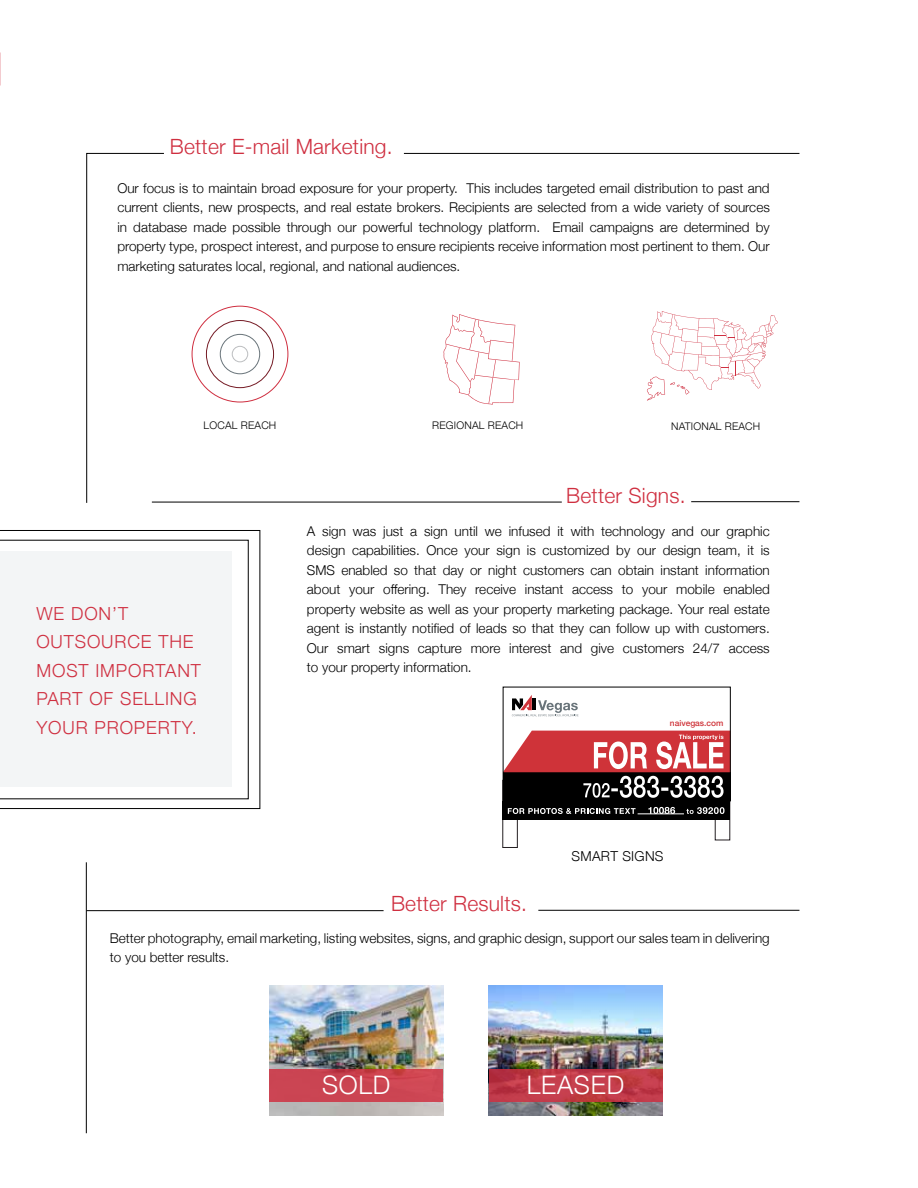
<style>
.page{position:relative;width:918px;height:1188px;background:#fff}
.page>*{position:absolute;margin:0;border:0;box-sizing:border-box;transform-origin:0 0}
.t1{font:300 25.5px "Helvetica Neue";letter-spacing:.03em;color:#fff}
.t2{font:300 21px "Helvetica Neue";letter-spacing:.01em;color:#cf2f40}
.t3{font:300 18px/28.5px "Helvetica Neue";letter-spacing:.05em;color:#cf2f40}
.t4{font:300 13.65px "Helvetica Neue";letter-spacing:.02em;color:#000}
.t5{font:300 13.5px/19.5px "Helvetica Neue";color:#000;text-align:justify}
.t6{font:300 10.5px "Helvetica Neue";letter-spacing:.02em;color:#000}
.t7{font:500 8.4px "Helvetica Neue";color:#cf3339}
</style>
<div class="page">
<img style="left:489px;top:986px;width:173px;height:129px">
<img style="left:269px;top:986px;width:174px;height:129px">
<div style="left:269px;top:1069px;width:174px;height:32px;background:#cb4552"></div>
<svg style="left:489px;top:1069px;width:173px;height:32px;background:#c03a47"></svg>
<hr style="left:86px;top:862px;width:1px;height:271px;background:#000">
<hr style="left:691px;top:501px;width:108px;height:1px;background:#000">
<hr style="left:152px;top:502px;width:410px;height:1px;background:#000">
<hr style="left:404px;top:153px;width:395px;height:1px;background:#000">
<hr style="left:87px;top:910px;width:297px;height:1px;background:#000">
<svg style="left:86px;top:153px;width:78px;height:350px"></svg>
<hr style="left:538px;top:910px;width:261px;height:1px;background:#000">
<div style="left:503px;top:780px;width:15px;height:68px;background:#fff;border:1px solid #231e21"></div>
<div style="left:503px;top:772px;width:227px;height:29px;background:#000"></div>
<svg style="left:512px;top:695px;width:66px;height:22px"></svg>
<svg style="left:505px;top:731px;width:224px;height:67px"></svg>
<div style="left:503px;top:687px;width:228px;height:114px;border:1px solid #000"></div>
<div style="left:503px;top:801px;width:227px;height:19px;background:#000"></div>
<svg style="left:508px;top:808px;width:128px;height:6px"></svg>
<svg style="left:686px;top:807px;width:39px;height:7px"></svg>
<hr style="left:638px;top:814px;width:46px;height:1px;background:#fff">
<svg style="left:648px;top:807px;width:27px;height:7px"></svg>
<div style="left:206px;top:320px;width:68px;height:68px;border:1px solid #751b25;border-radius:50%"></div>
<div style="left:220px;top:334px;width:40px;height:40px;border:1px solid #69747a;border-radius:50%"></div>
<div style="left:232px;top:346px;width:16px;height:16px;border:1px solid #bcbec0;border-radius:50%"></div>
<svg style="left:0;top:530px;width:260px;height:279px"></svg>
<svg style="left:0;top:540px;width:248px;height:259px"></svg>
<svg style="left:647px;top:311px;width:131px;height:90px"></svg>
<svg style="left:444px;top:314px;width:76px;height:91px"></svg>
<h2 class="t2" style="left:170px;top:129px;width:224px">Better E-mail Marketing.</h2>
<p class="t5" style="left:117px;top:177px;width:654px">Our focus is to maintain broad exposure for your property. This includes targeted email distribution to past and current clients, new prospects, and real estate brokers. Recipients are selected from a wide variety of sources in database made possible through our powerful technology platform. Email campaigns are determined by property type, prospect interest, and purpose to ensure recipients receive information most pertinent to them. Our marketing saturates local, regional, and national audiences.</p>
<p class="t6" style="left:204px;top:416px;width:74px">LOCAL REACH</p>
<h3 class="t3" style="left:36px;top:598px;width:166px">WE DON’T<br>OUTSOURCE THE<br>MOST IMPORTANT<br>PART OF SELLING<br>YOUR PROPERTY.</h3>
<p class="t6" style="left:432px;top:416px;width:93px">REGIONAL REACH</p>
<p class="t6" style="left:671px;top:418px;width:91px">NATIONAL REACH</p>
<h2 class="t2" style="left:566px;top:478px;width:121px">Better Signs.</h2>
<p class="t5" style="left:307px;top:520px;width:464px">A sign was just a sign until we infused it with technology and our graphic design capabilities. Once your sign is customized by our design team, it is SMS enabled so that day or night customers can obtain instant information about your offering. They receive instant access to your mobile enabled property website as well as your property marketing package. Your real estate agent is instantly notified of leads so that they can follow up with customers.<br>Our smart signs capture more interest and give customers 24/7 access to your property information.</p>
<p class="t7" style="left:670px;top:716px;width:55px">naivegas.com</p>
<h2 class="t2" style="left:391px;top:886px;width:137px">Better Results.</h2>
<p class="t4" style="left:572px;top:845px;width:94px">SMART SIGNS</p>
<p class="t5" style="left:110px;top:927px;width:661px">Better photography, email marketing, listing websites, signs, and graphic design, support our sales team in delivering to you better results.</p>
<h1 class="t1" style="left:322px;top:1064px;width:70px">SOLD</h1>
<h1 class="t1" style="left:527px;top:1064px;width:99px">LEASED</h1>
</div>
